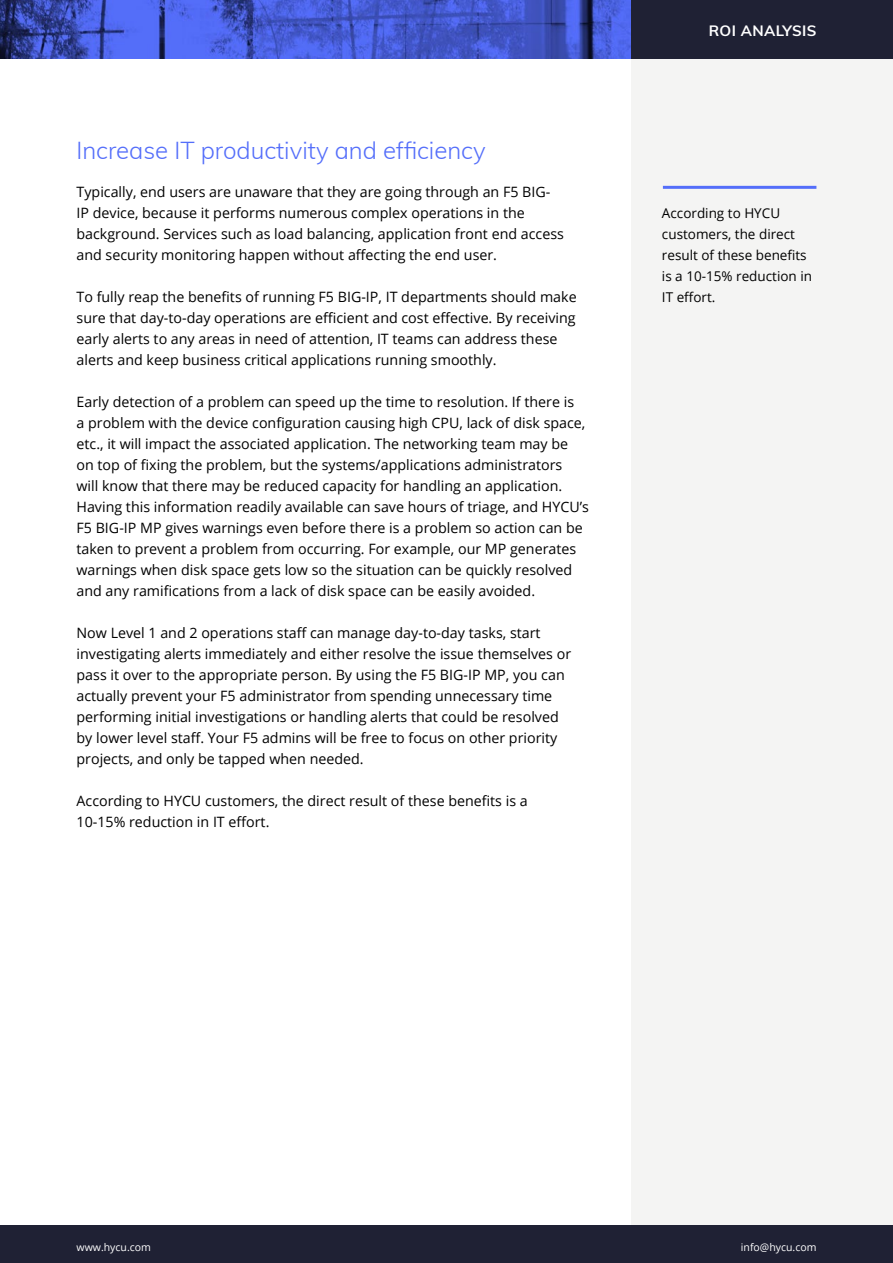
<style>
.page{position:relative;width:893px;height:1263px;background:#fff}
.page>*{position:absolute;margin:0;border:0;box-sizing:border-box;transform-origin:0 0}
.t1{font:300 24px "Muli";color:#546efa}
.t2{font:700 15px "Muli";letter-spacing:.025em;color:#fff}
.t3{font:14.25px/21px "Open Sans";color:#000}
.t4{font:13.5px/21px "Open Sans";color:#000}
.t5{font:10.5px "Open Sans";color:#fff}
</style>
<div class="page">
<div style="left:632px;top:0;width:261px;height:1263px;background:#f4f4f3"></div>
<img style="left:0;top:0;width:632px;height:58px">
<div style="left:632px;top:0;width:261px;height:58px;background:#1f2134"></div>
<div style="left:0;top:1226px;width:893px;height:37px;background:#1f2134"></div>
<hr style="left:663px;top:186px;width:153px;height:3px;background:#546efa">
<h1 class="t1" style="left:77px;top:133px;width:411px">Increase IT productivity and efficiency</h1>
<p class="t3" style="left:77px;top:181px;width:489px">Typically, end users are unaware that they are going through an F5 BIG-IP device, because it performs numerous complex operations in the background. Services such as load balancing, application front end access and security monitoring happen without affecting the end user.</p>
<p class="t3" style="left:77px;top:286px;width:502px">To fully reap the benefits of running F5 BIG-IP, IT departments should make sure that day-to-day operations are efficient and cost effective. By receiving early alerts to any areas in need of attention, IT teams can address these alerts and keep business critical applications running smoothly.</p>
<p class="t3" style="left:77px;top:391px;width:514px">Early detection of a problem can speed up the time to resolution. If there is<br>a problem with the device configuration causing high CPU, lack of disk space, etc., it will impact the associated application. The networking team may be on top of fixing the problem, but the systems/applications administrators<br>will know that there may be reduced capacity for handling an application.<br>Having this information readily available can save hours of triage, and HYCU’s F5 BIG-IP MP gives warnings even before there is a problem so action can be taken to prevent a problem from occurring. For example, our MP generates warnings when disk space gets low so the situation can be quickly resolved and any ramifications from a lack of disk space can be easily avoided.</p>
<p class="t3" style="left:77px;top:622px;width:496px">Now Level 1 and 2 operations staff can manage day-to-day tasks, start investigating alerts immediately and either resolve the issue themselves or pass it over to the appropriate person. By using the F5 BIG-IP MP, you can actually prevent your F5 administrator from spending unnecessary time performing initial investigations or handling alerts that could be resolved by lower level staff. Your F5 admins will be free to focus on other priority projects, and only be tapped when needed.</p>
<p class="t3" style="left:77px;top:790px;width:453px">According to HYCU customers, the direct result of these benefits is a<br>10-15% reduction in IT effort.</p>
<p class="t2" style="left:709px;top:20px;width:109px">ROI ANALYSIS</p>
<p class="t4" style="left:662px;top:202px;width:152px">According to HYCU customers, the direct result of these benefits is a 10-15% reduction in<br>IT effort.</p>
<p class="t5" style="left:77px;top:1240px;width:76px">www.hycu.com</p>
<p class="t5" style="left:741px;top:1239px;width:77px">info@hycu.com</p>
</div>
